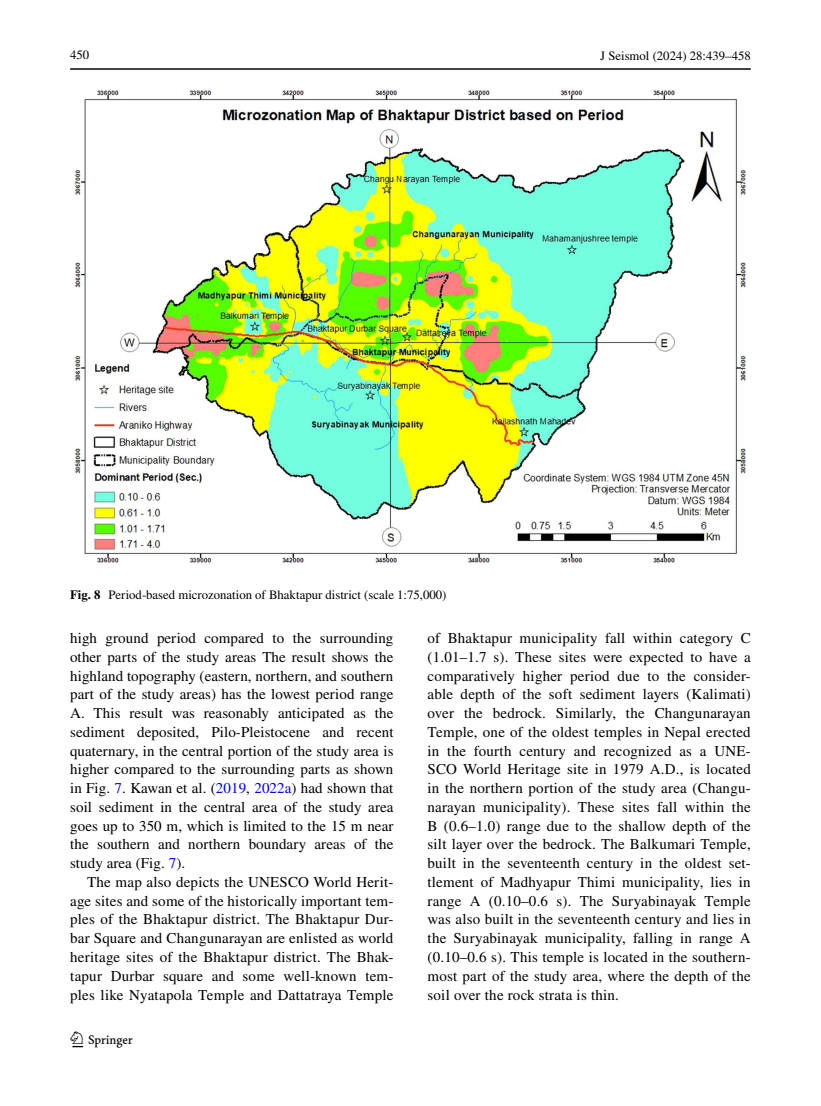
<style>
.page{position:relative;width:821px;height:1106px;background:#fff}
.page>*{position:absolute;margin:0;border:0;box-sizing:border-box;transform-origin:0 0}
.t1{font:22.5px "Springnew Regular 2";color:#000}
.t2{font:15px/18.8px "STIX";letter-spacing:.015em;color:#000;text-align:justify}
.t3{font:12.75px "STIX";color:#000}
.s1{font-weight:700}
.s2{color:#00f}
</style>
<div class="page">
<hr style="left:70px;top:68px;width:680px;height:2px;background:#000">
<img style="left:74px;top:89px;width:672px;height:474px">
<p class="t3" style="left:70px;top:46px;width:21px">450</p>
<p class="t3" style="left:600px;top:47px;width:152px">J Seismol (2024) 28:439–458</p>
<p class="t3" style="left:70px;top:585px;width:378px"><span class="s1">Fig. 8</span> Period-based microzonation of Bhaktapur district (scale 1:75,000)</p>
<p class="t2" style="left:70px;top:629px;width:325px">high ground period compared to the surrounding other parts of the study areas The result shows the highland topography (eastern, northern, and southern part of the study areas) has the lowest period range A. This result was reasonably anticipated as the sediment deposited, Pilo-Pleistocene and recent quaternary, in the central portion of the study area is higher compared to the surrounding parts as shown in Fig. <span class="s2">7</span>. Kawan et al. (<span class="s2">2019</span>, <span class="s2">2022a</span>) had shown that soil sediment in the central area of the study area goes up to 350 m, which is limited to the 15 m near the southern and northern boundary areas of the study area (Fig. <span class="s2">7</span>).</p>
<p class="t2" style="left:70px;top:873px;width:325px;text-indent:17px">The map also depicts the UNESCO World Herit&shy;age sites and some of the historically important tem&shy;ples of the Bhaktapur district. The Bhaktapur Dur&shy;bar Square and Changunarayan are enlisted as world heritage sites of the Bhaktapur district. The Bhak&shy;tapur Durbar square and some well-known tem&shy;ples like Nyatapola Temple and Dattatraya Temple</p>
<h1 class="t1" style="left:72px;top:1031px;width:62px">1 3</h1>
<p class="t2" style="left:427px;top:629px;width:325px">of Bhaktapur municipality fall within category C (1.01–1.7 s). These sites were expected to have a comparatively higher period due to the consider&shy;able depth of the soft sediment layers (Kalimati) over the bedrock. Similarly, the Changunarayan Temple, one of the oldest temples in Nepal erected in the fourth century and recognized as a UNE-SCO World Heritage site in 1979 A.D., is located in the northern portion of the study area (Changu&shy;narayan municipality). These sites fall within the B (0.6–1.0) range due to the shallow depth of the silt layer over the bedrock. The Balkumari Temple, built in the seventeenth century in the oldest set&shy;tlement of Madhyapur Thimi municipality, lies in range A (0.10–0.6 s). The Suryabinayak Temple was also built in the seventeenth century and lies in the Suryabinayak municipality, falling in range A (0.10–0.6 s). This temple is located in the southern&shy;most part of the study area, where the depth of the soil over the rock strata is thin.</p>
</div>
